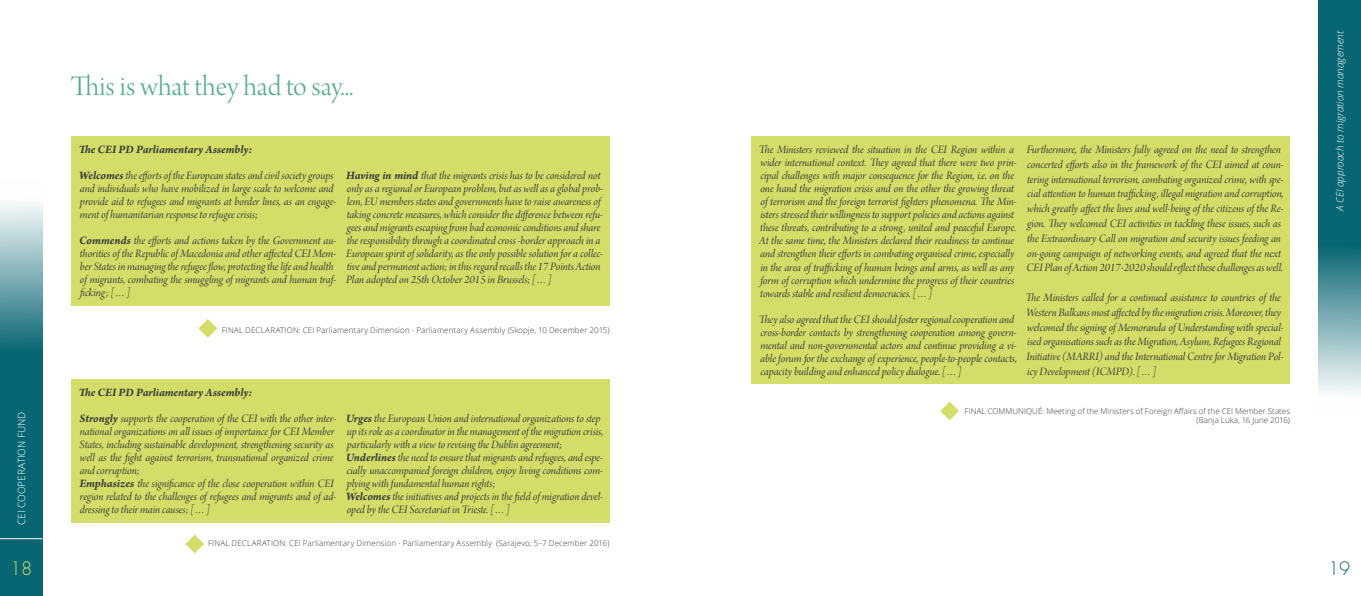
<style>
.page{position:relative;width:1361px;height:596px;background:#fff}
.page>*{position:absolute;margin:0;border:0;box-sizing:border-box;transform-origin:0 0}
.t1{font:30px "Arno Pro Light Display";letter-spacing:-.01em;color:#54b087}
.t2{font:300 18px "Futura Std";color:#d3dd67}
.t3{font:300 18px "Futura Std";color:#086573}
.t4{font:12px/13px "Arno Pro Italic Display";letter-spacing:-.005em;color:#3c3c3b}
.t5{font:italic 700 12px "Arno Pro";letter-spacing:-.005em;color:#3c3c3b}
.t6{font:italic 300 10px "Open Sans";color:#fff}
.t7{font:300 10px "Open Sans";color:#fff}
.t8{font:300 8px/9.6px "Open Sans";letter-spacing:.015em;color:#3c3c3b;text-align:right}
.s1{font-family:"Arno Pro";font-weight:700;font-style:italic}
</style>
<div class="page">
<svg style="left:0;top:204px;width:43px;height:391px;background:#34808c"></svg>
<svg style="left:1318px;top:0;width:43px;height:393px;background:#34808c"></svg>
<hr style="left:0;top:538px;width:43px;height:1px;background:#fff">
<div style="left:751px;top:136px;width:539px;height:247px;background:#d3dd67"></div>
<svg style="left:940px;top:401px;width:19px;height:19px"></svg>
<div style="left:71px;top:379px;width:538px;height:142px;background:#d3dd67"></div>
<svg style="left:185px;top:534px;width:19px;height:19px"></svg>
<div style="left:71px;top:136px;width:538px;height:169px;background:#d3dd67"></div>
<svg style="left:198px;top:319px;width:19px;height:18px"></svg>
<p class="t6" style="left:1333px;top:211px;width:181px;rotate:-90deg">A CEI approach to migration management</p>
<h1 class="t1" style="left:71px;top:70px;width:284px">This is what they had to say...</h1>
<p class="t4" style="left:1026px;top:143px;width:258px;line-height:14.8px">Furthermore, the Ministers fully agreed on the need to strengthen concerted efforts also in the framework of the CEI aimed at coun&shy;tering international terrorism, combating organized crime, with spe&shy;cial attention to human trafficking, illegal migration and corruption, which greatly affect the lives and well-being of the citizens of the Re&shy;gion. They welcomed CEI activities in tackling these issues, such as the Extraordinary Call on migration and security issues feeding an on-going campaign of networking events, and agreed that the next CEI Plan of Action 2017-2020 should reflect these challenges as well.</p>
<p class="t4" style="left:1025px;top:290px;width:259px;line-height:14.8px">The Ministers called for a continued assistance to countries of the Western Balkans most affected by the migration crisis. Moreover, they welcomed the signing of Memoranda of Understanding with special&shy;ised organisations such as the Migration, Asylum, Refugees Regional Initiative (MARRI) and the International Centre for Migration Pol&shy;icy Development (ICMPD). […]</p>
<p class="t8" style="left:964px;top:405px;width:327px">FINAL COMMUNIQUÉ: Meeting of the Ministers of Foreign Affairs of the CEI Member States (Banja Luka, 16 June 2016)</p>
<p class="t4" style="left:759px;top:144px;width:259px">The Ministers reviewed the situation in the CEI Region within a wider international context. They agreed that there were two prin&shy;cipal challenges with major consequence for the Region, i.e. on the one hand the migration crisis and on the other the growing threat of terrorism and the foreign terrorist fighters phenomena. The Min&shy;isters stressed their willingness to support policies and actions against these threats, contributing to a strong, united and peaceful Europe.<br>At the same time, the Ministers declared their readiness to continue and strengthen their efforts in combating organised crime, especially in the area of trafficking of human beings and arms, as well as any form of corruption which undermine the progress of their countries towards stable and resilient democracies. […]</p>
<p class="t4" style="left:759px;top:313px;width:259px">They also agreed that the CEI should foster regional cooperation and cross-border contacts by strengthening cooperation among govern&shy;mental and non-governmental actors and continue providing a vi&shy;able forum for the exchange of experience, people-to-people contacts, capacity building and enhanced policy dialogue. […]</p>
<p class="t5" style="left:79px;top:142px;width:175px">The CEI PD Parliamentary Assembly:</p>
<p class="t4" style="left:79px;top:169px;width:258px"><span class="s1">Welcomes</span> the efforts of the European states and civil society groups and individuals who have mobilized in large scale to welcome and provide aid to refugees and migrants at border lines, as an engage&shy;ment of humanitarian response to refugee crisis;</p>
<p class="t4" style="left:79px;top:234px;width:258px"><span class="s1">Commends</span> the efforts and actions taken by the Government au&shy;thorities of the Republic of Macedonia and other affected CEI Mem&shy;ber States in managing the refugee flow, protecting the life and health of migrants, combating the smuggling of migrants and human traf&shy;ficking; […]</p>
<p class="t4" style="left:346px;top:170px;width:258px"><span class="s1">Having in mind</span> that the migrants crisis has to be considered not only as a regional or European problem, but as well as a global prob&shy;lem, EU members states and governments have to raise awareness of taking concrete measures, which consider the difference between refu&shy;gees and migrants escaping from bad economic conditions and share the responsibility through a coordinated cross -border approach in a European spirit of solidarity, as the only possible solution for a collec&shy;tive and permanent action; in this regard recalls the 17 Points Action Plan adopted on 25th October 2015 in Brussels; […]</p>
<p class="t8" style="left:222px;top:324px;width:389px">FINAL DECLARATION: CEI Parliamentary Dimension - Parliamentary Assembly (Skopje, 10 December 2015)</p>
<p class="t5" style="left:79px;top:385px;width:175px">The CEI PD Parliamentary Assembly:</p>
<p class="t4" style="left:79px;top:412px;width:258px"><span class="s1">Strongly</span> supports the cooperation of the CEI with the other inter&shy;national organizations on all issues of importance for CEI Member States, including sustainable development, strengthening security as well as the fight against terrorism, transnational organized crime and corruption;<br><span class="s1">Emphasizes</span> the significance of the close cooperation within CEI region related to the challenges of refugees and migrants and of ad&shy;dressing to their main causes; […]</p>
<p class="t4" style="left:346px;top:412px;width:259px"><span class="s1">Urges</span> the European Union and international organizations to step up its role as a coordinator in the management of the migration crisis, particularly with a view to revising the Dublin agreement; <span class="s1">Underlines</span> the need to ensure that migrants and refugees, and espe&shy;cially unaccompanied foreign children, enjoy living conditions com&shy;plying with fundamental human rights;<br><span class="s1">Welcomes</span> the initiatives and projects in the field of migration devel&shy;oped by the CEI Secretariat in Trieste. […]</p>
<p class="t8" style="left:208px;top:538px;width:403px">FINAL DECLARATION: CEI Parliamentary Dimension - Parliamentary Assembly (Sarajevo, 5–7 December 2016)</p>
<p class="t7" style="left:15px;top:524px;width:115px;rotate:-90deg">CEI COOPERATION FUND</p>
<h2 class="t2" style="left:10px;top:557px;width:24px">18</h2>
<h2 class="t3" style="left:1328px;top:557px;width:24px">19</h2>
</div>
